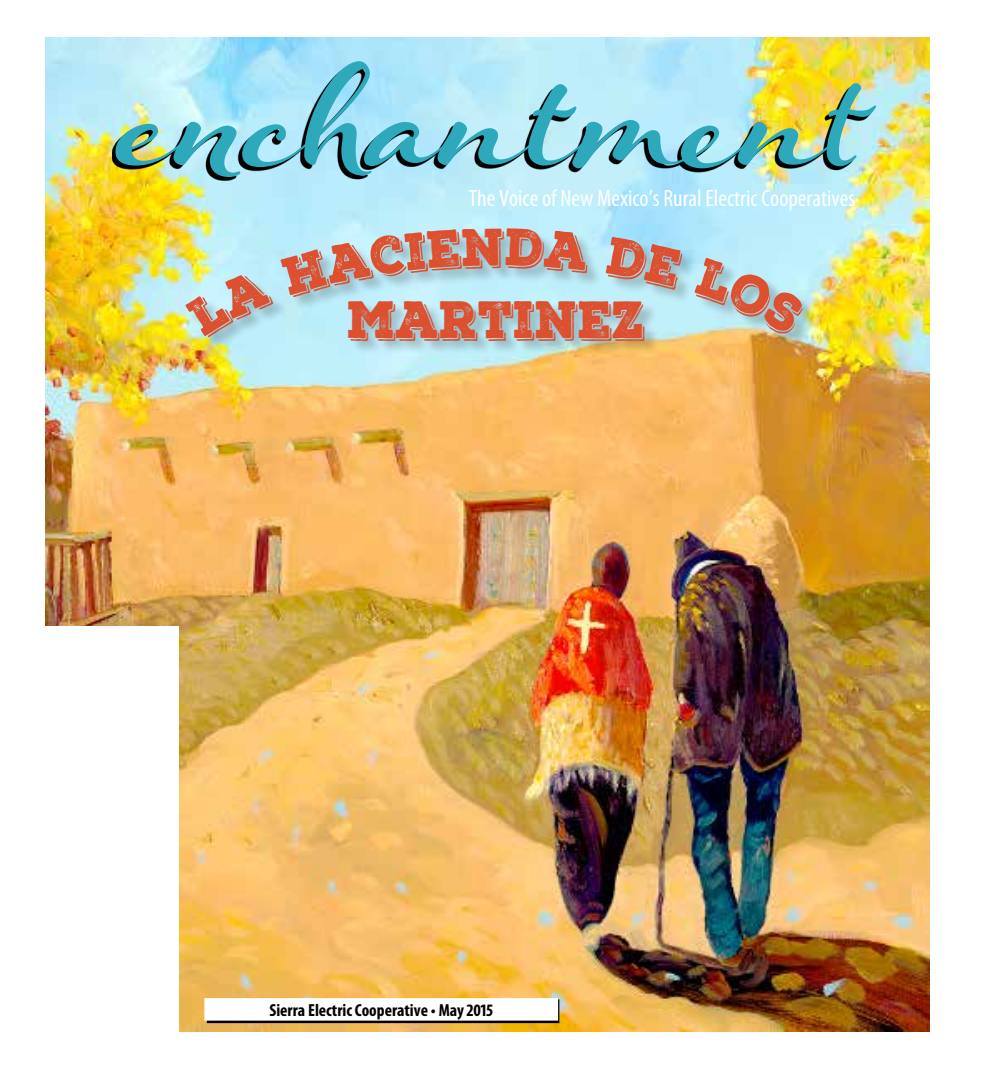
<style>
.page{position:relative;width:990px;height:1080px;background:#fff}
.page>*{position:absolute;margin:0;border:0;box-sizing:border-box;transform-origin:0 0}
.t1{font:700 254.38px "Hummingbird";color:#2ea9bc}
.t2{font:50.88px "Nexa Rust Slab Black Shadow 01";color:#dc5030;scale:.91 1}
.t3{font:condensed 23.75px "Myriad Pro";color:#fff}
.t4{font:700 condensed 17.5px "Myriad Pro";color:#000}
</style>
<div class="page">
<img style="left:45px;top:38px;width:885px;height:993px">
<div style="left:188px;top:231px;width:630px;height:125px;background:#000;opacity:.2"></div>
<img style="left:112px;top:65px;width:760px;height:116px">
<div style="left:30px;top:626px;width:149px;height:425px;background:#fff"></div>
<div style="left:207px;top:999px;width:352px;height:24px;background:#000"></div>
<div style="left:204px;top:998px;width:354px;height:23px;background:#fff"></div>
<svg style="left:185px;top:267px;width:89px;height:72px"></svg>
<svg style="left:280px;top:228px;width:310px;height:70px"></svg>
<svg style="left:605px;top:237px;width:79px;height:53px"></svg>
<svg style="left:693px;top:257px;width:115px;height:82px"></svg>
<h1 class="t1" style="left:114px;top:-73px;width:746px">enchantment</h1>
<p class="t3" style="left:469px;top:184px;width:388px">The Voice of New Mexico’s Rural Electric Cooperatives</p>
<h2 class="t2" style="left:347px;top:285px;width:329px">MARTINEZ</h2>
<p class="t4" style="left:270px;top:999px;width:225px">Sierra Electric Cooperative • May 2015</p>
</div>
